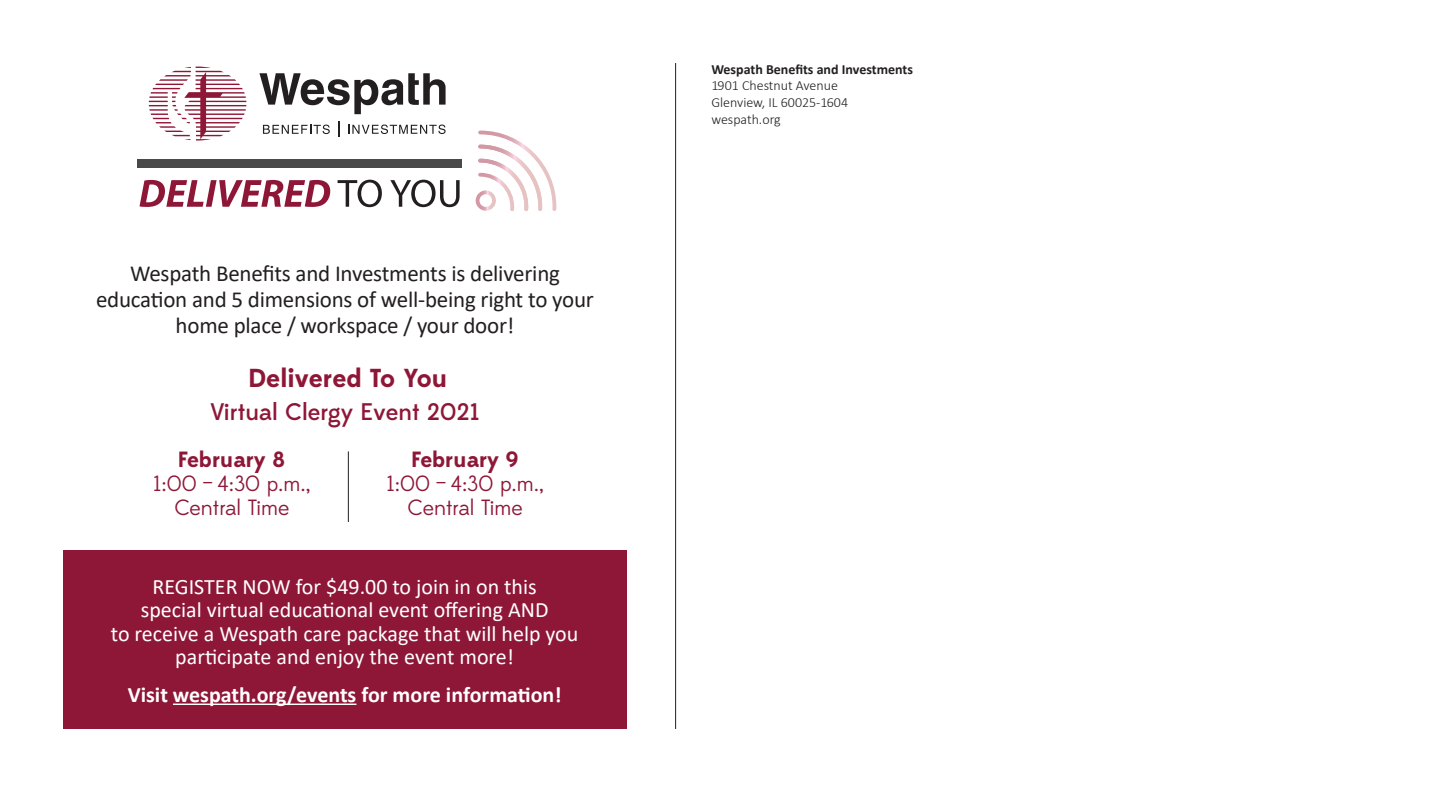
<style>
.page{position:relative;width:1440px;height:792px;background:#fff}
.page>*{position:absolute;margin:0;border:0;box-sizing:border-box;transform-origin:0 0}
.t1{font:700 26px "Edmondsans";color:#8e1737}
.t2{font:500 24px "Edmondsans";color:#8e1737}
.t3{font:23px/26px "Calibri";letter-spacing:-.01em;color:#231f20;text-align:center}
.t4{font:22px/23.4px "Calibri";color:#fff;text-align:center}
.t5{font:22px/24px "Edmondsans";color:#8e1737;text-align:center}
.t6{font:700 22px "Calibri";color:#fff}
.t7{font:700 22px "Edmondsans";color:#8e1737}
.t8{font:300 14px/16.8px "Calibri";color:#231f20}
.t9{font:700 14px "Calibri";color:#231f20}
</style>
<div class="page">
<svg style="left:476px;top:131px;width:80px;height:80px"></svg>
<svg style="left:259px;top:73px;width:187px;height:41px"></svg>
<svg style="left:263px;top:125px;width:67px;height:9px"></svg>
<svg style="left:348px;top:125px;width:98px;height:9px"></svg>
<svg style="left:338px;top:121px;width:1px;height:15px"></svg>
<svg style="left:149px;top:67px;width:97px;height:74px"></svg>
<svg style="left:140px;top:180px;width:190px;height:27px"></svg>
<svg style="left:338px;top:180px;width:44px;height:27px"></svg>
<svg style="left:390px;top:180px;width:70px;height:27px"></svg>
<div style="left:138px;top:159px;width:324px;height:9px;background:#494949"></div>
<div style="left:63px;top:550px;width:563px;height:179px;background:#8e1737"></div>
<hr style="left:173px;top:704px;width:183px;height:1px;background:#fff">
<hr style="left:675px;top:63px;width:1px;height:666px;background:#231f20">
<hr style="left:348px;top:451px;width:1px;height:71px;background:#231f20">
<p class="t3" style="left:96px;top:260px;width:499px">Wespath Benefits and Investments is delivering education and 5 dimensions of well-being right to your home place / workspace / your door!</p>
<p class="t1" style="left:248px;top:362px;width:201px">Delivered To You</p>
<p class="t2" style="left:211px;top:398px;width:270px">Virtual Clergy Event 2021</p>
<p class="t7" style="left:178px;top:446px;width:109px">February 8</p>
<p class="t5" style="left:153px;top:473px;width:159px">1:00 – 4:30 p.m.,<br>Central Time</p>
<p class="t7" style="left:412px;top:446px;width:109px">February 9</p>
<p class="t5" style="left:387px;top:473px;width:159px">1:00 – 4:30 p.m.,<br>Central Time</p>
<p class="t4" style="left:111px;top:574px;width:469px">REGISTER NOW for $49.00 to join in on this<br>special virtual educational event offering AND<br>to receive a Wespath care package that will help you participate and enjoy the event more!</p>
<p class="t6" style="left:128px;top:679px;width:435px">Visit wespath.org/events for more information!</p>
<p class="t9" style="left:711px;top:59px;width:203px">Wespath Benefits and Investments</p>
<p class="t8" style="left:711px;top:77px;width:138px">1901 Chestnut Avenue<br>Glenview, IL 60025-1604 wespath.org</p>
</div>
